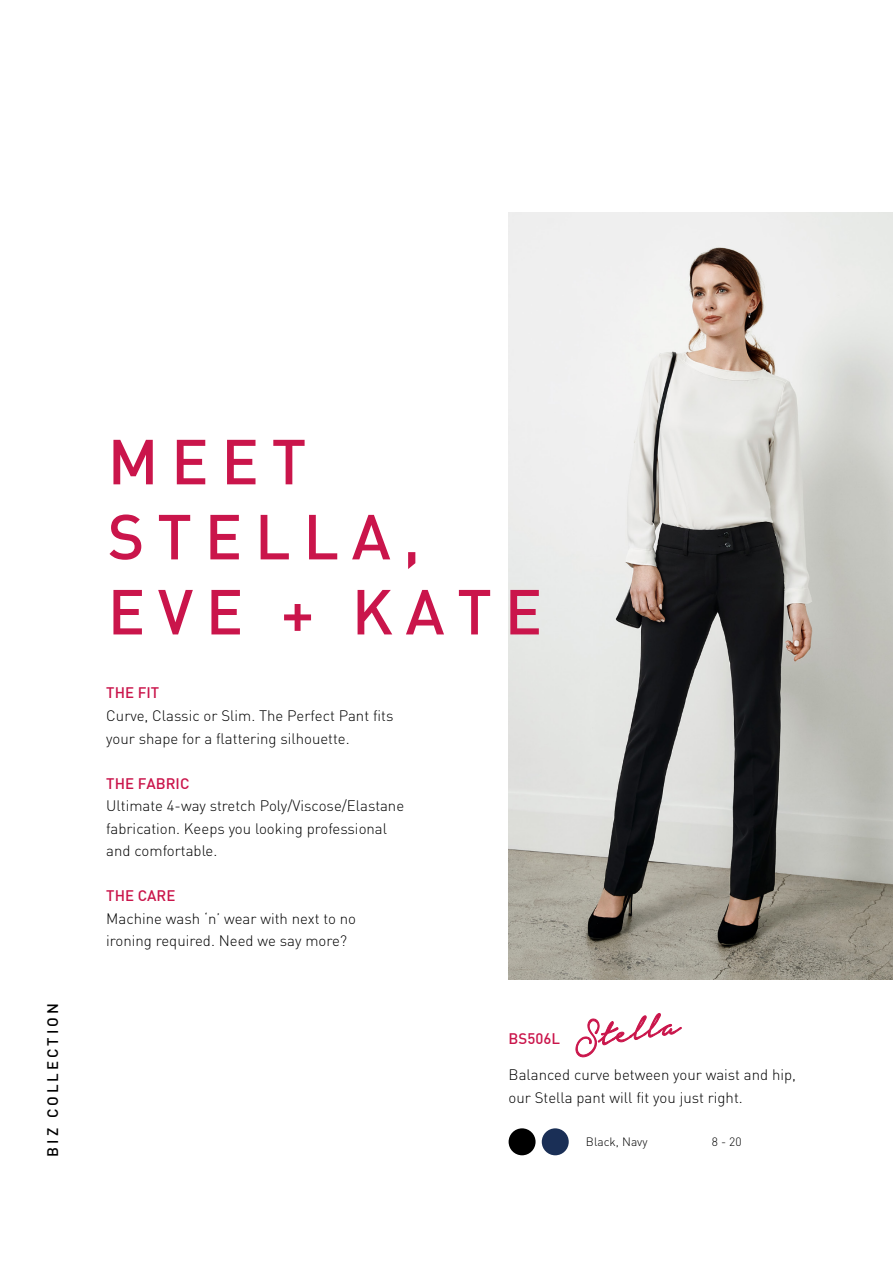
<style>
.page{position:relative;width:893px;height:1263px;background:#fff}
.page>*{position:absolute;margin:0;border:0;box-sizing:border-box;transform-origin:0 0}
.t1{font:500 62.55px/75px "DIN";letter-spacing:.2em;color:#ca154b}
.t2{font:300 15px/22.5px "DIN";color:#000}
.t3{font:500 15px "DIN";color:#ca154b}
.t4{font:500 15px "DIN";letter-spacing:.2em;color:#000}
.t5{font:300 12px "DIN";color:#000}
</style>
<div class="page">
<img style="left:509px;top:213px;width:384px;height:766px">
<div style="left:542px;top:1128px;width:27px;height:27px;background:#1a2f56;border-radius:50%"></div>
<div style="left:509px;top:1128px;width:27px;height:27px;background:#000;border-radius:50%"></div>
<svg style="left:575px;top:1013px;width:106px;height:44px"></svg>
<p class="t4" style="left:43px;top:1157px;width:155px;rotate:-90deg">BIZ COLLECTION</p>
<h1 class="t1" style="left:108px;top:422px;width:436px">MEET<br>STELLA,<br>EVE + KATE</h1>
<p class="t3" style="left:106px;top:683px;width:54px">THE FIT</p>
<p class="t2" style="left:106px;top:704px;width:289px">Curve, Classic or Slim. The Perfect Pant fits your shape for a flattering silhouette.</p>
<p class="t3" style="left:106px;top:773px;width:85px">THE FABRIC</p>
<p class="t2" style="left:106px;top:794px;width:299px">Ultimate 4-way stretch Poly/Viscose/Elastane fabrication. Keeps you looking professional and comfortable.</p>
<p class="t3" style="left:106px;top:886px;width:71px">THE CARE</p>
<p class="t2" style="left:106px;top:907px;width:251px">Machine wash ‘n’ wear with next to no ironing required. Need we say more?</p>
<p class="t3" style="left:509px;top:1029px;width:53px">BS506L</p>
<p class="t2" style="left:509px;top:1063px;width:289px">Balanced curve between your waist and hip, our Stella pant will fit you just right.</p>
<p class="t5" style="left:586px;top:1134px;width:63px">Black, Navy</p>
<p class="t5" style="left:712px;top:1134px;width:31px">8 - 20</p>
</div>
